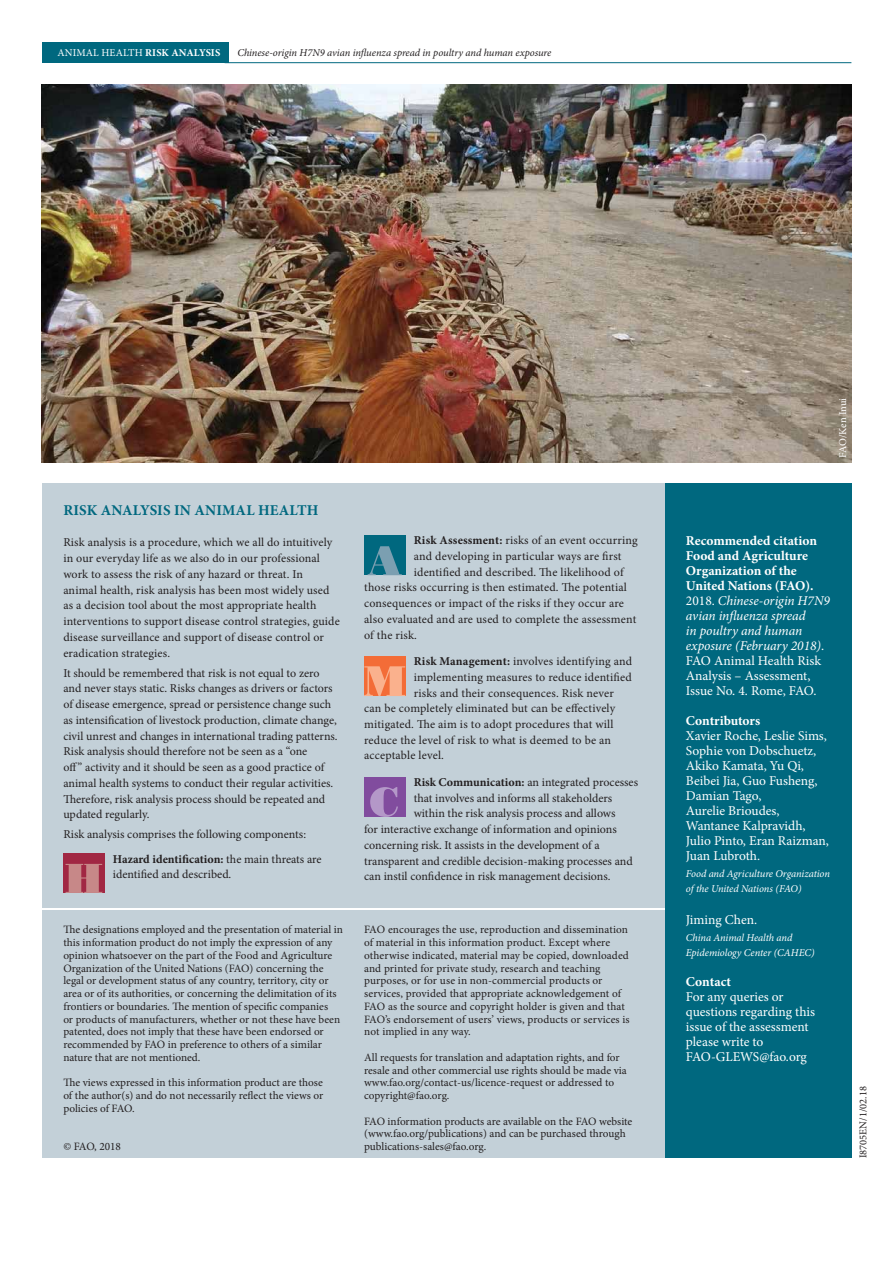
<style>
.page{position:relative;width:893px;height:1263px;background:#fff}
.page>*{position:absolute;margin:0;border:0;box-sizing:border-box;transform-origin:0 0}
.t1{font:700 15px "Minion Pro";letter-spacing:.01em;color:#00687f}
.t2{font:13.5px/15px "Minion Pro";color:#fff}
.t3{font:italic 13.5px/15px "Minion Pro";letter-spacing:-.005em;color:#fff}
.t4{font:700 13.5px "Minion Pro";letter-spacing:-.005em;color:#fff}
.t5{font:12px/15.8px "Minion Pro";color:#231f20}
.t6{font:11.25px/12.8px "Minion Pro";color:#231f20}
.t7{font:italic 10.5px/15px "Minion Pro";letter-spacing:-.01em;color:#fff}
.t8{font:italic 10.5px "Minion Pro";letter-spacing:-.005em;color:#231f20}
.t9{font:10.5px "Minion Pro";letter-spacing:.01em;color:#fff}
.t10{font:10.5px "Minion Pro";color:#231f20}
.t11{font:10.5px "Minion Pro";letter-spacing:-.02em;color:#fff}
.s1{font-weight:700}
.s2{font-weight:700;font-style:normal}
.s3{font-style:normal}
</style>
<div class="page">
<div style="left:42px;top:42px;width:187px;height:21px;background:#00687f"></div>
<hr style="left:225px;top:62px;width:626px;height:1px;background:#00687f">
<div style="left:42px;top:483px;width:622px;height:424px;background:#c3d0d8"></div>
<div style="left:665px;top:483px;width:186px;height:675px;background:#00687f"></div>
<div style="left:364px;top:656px;width:41px;height:40px;background:#f36c37"></div>
<svg style="left:364px;top:666px;width:41px;height:30px"></svg>
<div style="left:364px;top:535px;width:41px;height:40px;background:#00687f"></div>
<svg style="left:368px;top:546px;width:34px;height:29px"></svg>
<div style="left:364px;top:777px;width:41px;height:40px;background:#814c9e"></div>
<svg style="left:370px;top:787px;width:28px;height:30px"></svg>
<div style="left:63px;top:853px;width:41px;height:40px;background:#a12743"></div>
<svg style="left:66px;top:864px;width:36px;height:29px"></svg>
<div style="left:42px;top:910px;width:623px;height:248px;background:#c3d0d8"></div>
<img style="left:42px;top:84px;width:809px;height:378px">
<p class="t9" style="left:58px;top:49px;width:164px">ANIMAL HEALTH <span class="s1">RISK ANALYSIS</span></p>
<p class="t8" style="left:237px;top:49px;width:315px">Chinese-origin H7N9 avian influenza spread in poultry and human exposure</p>
<p class="t1" style="left:63px;top:504px;width:257px">RISK ANALYSIS IN ANIMAL HEALTH</p>
<p class="t5" style="left:63px;top:536px;width:278px">Risk analysis is a procedure, which we all do intuitively in our everyday life as we also do in our professional work to assess the risk of any hazard or threat. In<br>animal health, risk analysis has been most widely used as a decision tool about the most appropriate health interventions to support disease control strategies, guide disease surveillance and support of disease control or eradication strategies.</p>
<p class="t5" style="left:63px;top:666px;width:276px">It should be remembered that risk is not equal to zero and never stays static. Risks changes as drivers or factors of disease emergence, spread or persistence change such as intensification of livestock production, climate change, civil unrest and changes in international trading patterns.<br>Risk analysis should therefore not be seen as a “one<br>off” activity and it should be seen as a good practice of animal health systems to conduct their regular activities.<br>Therefore, risk analysis process should be repeated and updated regularly.</p>
<p class="t5" style="left:113px;top:823px;width:210px;line-height:24.3px;text-indent:-50px">Risk analysis comprises the following components:<br><span class="s1">Hazard identification:</span> the main threats are</p>
<p class="t5" style="left:113px;top:868px;width:120px">identified and described.</p>
<p class="t6" style="left:63px;top:924px;width:281px">The designations employed and the presentation of material in this information product do not imply the expression of any opinion whatsoever on the part of the Food and Agriculture Organization of the United Nations (FAO) concerning the legal or development status of any country, territory, city or area or of its authorities, or concerning the delimitation of its frontiers or boundaries. The mention of specific companies<br>or products of manufacturers, whether or not these have been patented, does not imply that these have been endorsed or recommended by FAO in preference to others of a similar nature that are not mentioned.</p>
<p class="t6" style="left:63px;top:1077px;width:261px;text-align:justify">The views expressed in this information product are those of the author(s) and do not necessarily reflect the views or policies of FAO.</p>
<p class="t6" style="left:63px;top:1141px;width:59px">© FAO, 2018</p>
<p class="t5" style="left:414px;top:533px;width:225px"><span class="s1">Risk Assessment:</span> risks of an event occurring</p>
<p class="t5" style="left:414px;top:549px;width:209px">and developing in particular ways are first</p>
<p class="t5" style="left:414px;top:565px;width:211px">identified and described. The likelihood of</p>
<p class="t5" style="left:364px;top:581px;width:264px">those risks occurring is then estimated. The potential</p>
<p class="t5" style="left:364px;top:596px;width:261px">consequences or impact of the risks if they occur are</p>
<p class="t5" style="left:364px;top:612px;width:274px">also evaluated and are used to complete the assessment</p>
<p class="t5" style="left:364px;top:628px;width:54px">of the risk.</p>
<p class="t5" style="left:414px;top:654px;width:220px"><span class="s1">Risk Management:</span> involves identifying and</p>
<p class="t5" style="left:414px;top:670px;width:219px">implementing measures to reduce identified</p>
<p class="t5" style="left:414px;top:686px;width:202px">risks and their consequences. Risk never</p>
<p class="t5" style="left:364px;top:702px;width:253px">can be completely eliminated but can be effectively</p>
<p class="t5" style="left:364px;top:717px;width:251px">mitigated. The aim is to adopt procedures that will</p>
<p class="t5" style="left:364px;top:733px;width:248px">reduce the level of risk to what is deemed to be an</p>
<p class="t5" style="left:364px;top:749px;width:81px">acceptable level.</p>
<p class="t5" style="left:414px;top:775px;width:226px"><span class="s1">Risk Communication:</span> an integrated processes</p>
<p class="t5" style="left:414px;top:791px;width:200px">that involves and informs all stakeholders</p>
<p class="t5" style="left:414px;top:807px;width:203px">within the risk analysis process and allows</p>
<p class="t5" style="left:364px;top:822px;width:254px">for interactive exchange of information and opinions</p>
<p class="t5" style="left:364px;top:838px;width:237px">concerning risk. It assists in the development of a</p>
<p class="t5" style="left:364px;top:854px;width:270px">transparent and credible decision-making processes and</p>
<p class="t5" style="left:364px;top:870px;width:248px">can instil confidence in risk management decisions.</p>
<p class="t6" style="left:364px;top:924px;width:267px">FAO encourages the use, reproduction and dissemination of material in this information product. Except where otherwise indicated, material may be copied, downloaded and printed for private study, research and teaching purposes, or for use in non-commercial products or services, provided that appropriate acknowledgement of FAO as the source and copyright holder is given and that FAO’s endorsement of users’ views, products or services is not implied in any way.</p>
<p class="t6" style="left:364px;top:1052px;width:264px">All requests for translation and adaptation rights, and for resale and other commercial use rights should be made via www.fao.org/contact-us/licence-request or addressed to copyright@fao.org.</p>
<p class="t6" style="left:364px;top:1116px;width:270px">FAO information products are available on the FAO website (www.fao.org/publications) and can be purchased through publications-sales@fao.org.</p>
<p class="t11" style="left:839px;top:458px;width:61px;rotate:-90deg">FAO/Ken Inui</p>
<p class="t3" style="left:686px;top:534px;width:146px"><span class="s2">Recommended citation<br>Food and Agriculture<br>Organization of the<br>United Nations (FAO).<br></span><span class="s3">2018.</span> Chinese-origin H7N9 avian influenza spread<br>in poultry and human exposure (February 2018)<span class="s3">.<br>FAO Animal Health Risk<br>Analysis – Assessment,<br>Issue No. 4. Rome, FAO.</span></p>
<p class="t4" style="left:686px;top:715px;width:76px">Contributors</p>
<p class="t2" style="left:686px;top:729px;width:145px">Xavier Roche, Leslie Sims,<br>Sophie von Dobschuetz,<br>Akiko Kamata, Yu Qi,<br>Beibei Jia, Guo Fusheng,<br>Damian Tago,<br>Aurelie Brioudes,<br>Wantanee Kalpravidh,<br>Julio Pinto, Eran Raizman,<br>Juan Lubroth.</p>
<p class="t7" style="left:686px;top:867px;width:146px">Food and Agriculture Organization of the United Nations (FAO)</p>
<p class="t2" style="left:686px;top:914px;width:73px">Jiming Chen.</p>
<p class="t7" style="left:686px;top:931px;width:130px">China Animal Health and<br>Epidemiology Center (CAHEC)</p>
<p class="t4" style="left:686px;top:977px;width:47px">Contact</p>
<p class="t2" style="left:686px;top:991px;width:131px">For any queries or questions regarding this issue of the assessment please write to<br>FAO-GLEWS@fao.org</p>
<p class="t10" style="left:859px;top:1158px;width:74px;rotate:-90deg">I8705EN/1/02.18</p>
</div>
